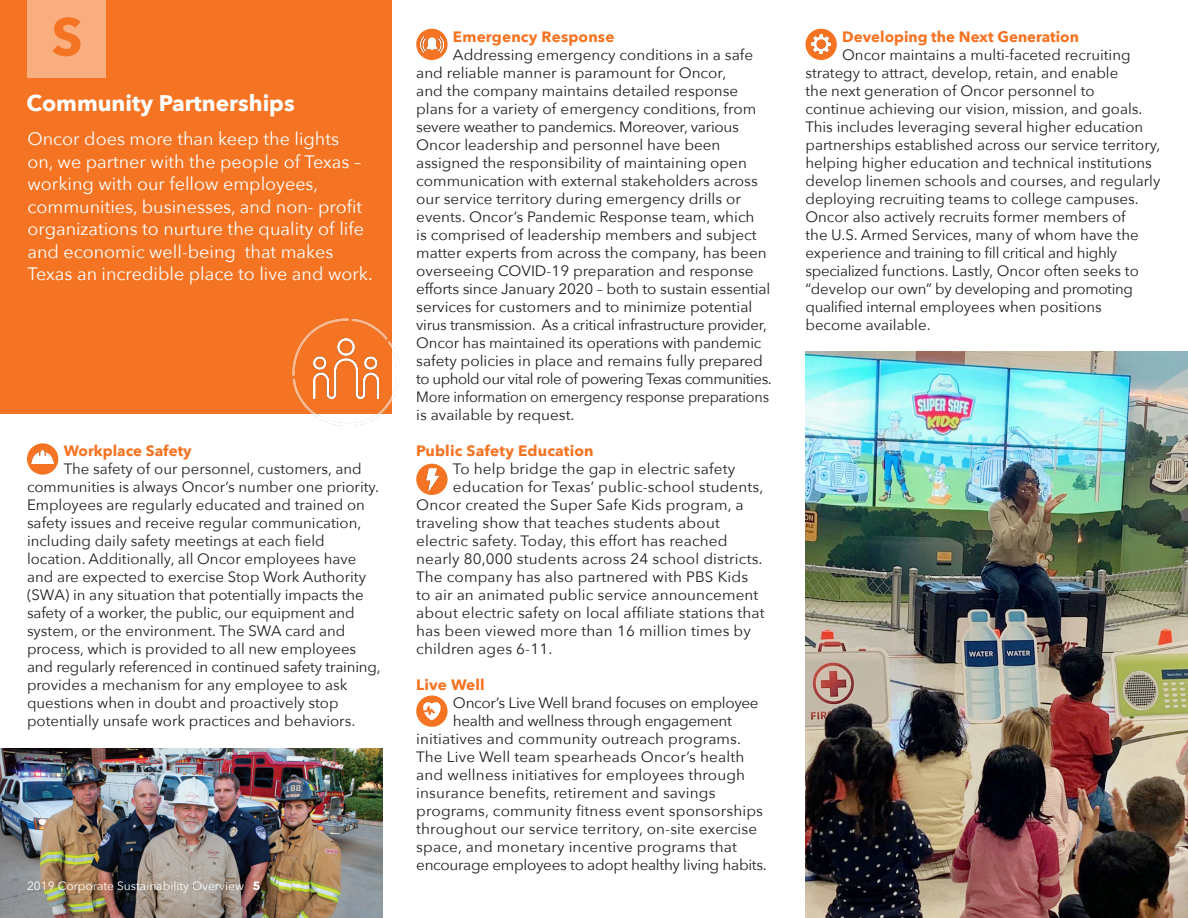
<style>
.page{position:relative;width:1188px;height:918px;background:#fff}
.page>*{position:absolute;margin:0;border:0;box-sizing:border-box;transform-origin:0 0}
.t1{font:700 52.5px "Avenir Next";color:#f57423}
.t2{font:700 22.5px "Avenir Next";color:#fff}
.t3{font:18px/22.5px "Avenir Next";color:#fff}
.t4{font:15px/18px "Avenir Next";color:#231f20}
.t5{font:15px "Avenir Next";letter-spacing:-.02em;color:#231f20}
.t6{font:700 15px "Avenir Next";color:#f57423}
.t7{font:12px "Avenir Next";color:#fff}
.s1{font-weight:700}
</style>
<div class="page">
<div style="left:0;top:0;width:391px;height:414px;background:#f57423"></div>
<div style="left:28px;top:0;width:78px;height:78px;background:#f9ae7f"></div>
<img style="left:292px;top:319px;width:107px;height:107px">
<img style="left:313px;top:339px;width:65px;height:59px">
<img style="left:806px;top:352px;width:382px;height:566px">
<img style="left:0;top:748px;width:382px;height:170px">
<div style="left:27px;top:443px;width:31px;height:32px;background:#f57423;border-radius:50%"></div>
<img style="left:31px;top:450px;width:23px;height:14px">
<div style="left:416px;top:464px;width:32px;height:31px;background:#f57423;border-radius:50%"></div>
<img style="left:426px;top:468px;width:12px;height:23px">
<div style="left:416px;top:29px;width:32px;height:31px;background:#f57423;border-radius:50%"></div>
<img style="left:421px;top:36px;width:23px;height:17px">
<div style="left:806px;top:29px;width:31px;height:31px;background:#f57423;border-radius:50%"></div>
<img style="left:811px;top:34px;width:20px;height:20px">
<div style="left:416px;top:696px;width:32px;height:31px;background:#f57423;border-radius:50%"></div>
<svg style="left:423px;top:702px;width:18px;height:18px"></svg>
<h1 class="t1" style="left:52px;top:-8px;width:33px">S</h1>
<h2 class="t2" style="left:27px;top:84px;width:270px">Community Partnerships</h2>
<p class="t3" style="left:28px;top:127px;width:347px">Oncor does more than keep the lights<br>on, we partner with the people of Texas – working with our fellow employees, communities, businesses, and non- profit organizations to nurture the quality of life and economic well-being that makes Texas an incredible place to live and work.</p>
<p class="t6" style="left:64px;top:438px;width:130px">Workplace Safety</p>
<p class="t4" style="left:27px;top:459px;width:355px;text-indent:37px">The safety of our personnel, customers, and communities is always Oncor’s number one priority.<br>Employees are regularly educated and trained on safety issues and receive regular communication, including daily safety meetings at each field location. Additionally, all Oncor employees have and are expected to exercise Stop Work Authority (SWA) in any situation that potentially impacts the safety of a worker, the public, our equipment and system, or the environment. The SWA card and process, which is provided to all new employees and regularly referenced in continued safety training, provides a mechanism for any employee to ask questions when in doubt and proactively stop potentially unsafe work practices and behaviors.</p>
<p class="t7" style="left:27px;top:875px;width:235px">2019 Corporate Sustainability Overview <span class="s1">5</span></p>
<p class="t6" style="left:453px;top:24px;width:163px">Emergency Response</p>
<p class="t4" style="left:416px;top:45px;width:357px;text-indent:37px">Addressing emergency conditions in a safe and reliable manner is paramount for Oncor,<br>and the company maintains detailed response plans for a variety of emergency conditions, from severe weather to pandemics. Moreover, various Oncor leadership and personnel have been assigned the responsibility of maintaining open communication with external stakeholders across our service territory during emergency drills or events. Oncor’s Pandemic Response team, which<br>is comprised of leadership members and subject matter experts from across the company, has been overseeing COVID-19 preparation and response efforts since January 2020 – both to sustain essential services for customers and to minimize potential virus transmission. As a critical infrastructure provider, Oncor has maintained its operations with pandemic safety policies in place and remains fully prepared to uphold our vital role of powering Texas communities.<br>More information on emergency response preparations is available by request.</p>
<p class="t6" style="left:416px;top:438px;width:179px">Public Safety Education</p>
<p class="t4" style="left:453px;top:459px;width:284px">To help bridge the gap in electric safety</p>
<p class="t4" style="left:453px;top:477px;width:312px">education for Texas’ public-school students,</p>
<p class="t4" style="left:416px;top:495px;width:329px">Oncor created the Super Safe Kids program, a</p>
<p class="t4" style="left:416px;top:513px;width:305px">traveling show that teaches students about</p>
<p class="t4" style="left:416px;top:531px;width:313px">electric safety. Today, this effort has reached</p>
<p class="t4" style="left:416px;top:549px;width:348px">nearly 80,000 students across 24 school districts.</p>
<p class="t4" style="left:416px;top:567px;width:333px">The company has also partnered with PBS Kids</p>
<p class="t4" style="left:416px;top:585px;width:344px">to air an animated public service announcement</p>
<p class="t4" style="left:416px;top:603px;width:350px">about electric safety on local affiliate stations that</p>
<p class="t4" style="left:416px;top:621px;width:336px">has been viewed more than 16 million times by</p>
<p class="t4" style="left:416px;top:639px;width:138px">children ages 6-11.</p>
<p class="t6" style="left:416px;top:672px;width:70px">Live Well</p>
<p class="t5" style="left:453px;top:690px;width:307px">Oncor’s Live Well brand focuses on employee</p>
<p class="t5" style="left:453px;top:708px;width:280px">health and wellness through engagement</p>
<p class="t4" style="left:416px;top:729px;width:327px">initiatives and community outreach programs.</p>
<p class="t4" style="left:416px;top:747px;width:330px">The Live Well team spearheads Oncor’s health</p>
<p class="t4" style="left:416px;top:765px;width:330px">and wellness initiatives for employees through</p>
<p class="t4" style="left:416px;top:783px;width:301px">insurance benefits, retirement and savings</p>
<p class="t4" style="left:416px;top:801px;width:348px">programs, community fitness event sponsorships</p>
<p class="t4" style="left:416px;top:819px;width:342px">throughout our service territory, on-site exercise</p>
<p class="t4" style="left:416px;top:837px;width:322px">space, and monetary incentive programs that</p>
<p class="t5" style="left:416px;top:852px;width:352px">encourage employees to adopt healthy living habits.</p>
<p class="t6" style="left:842px;top:24px;width:238px">Developing the Next Generation</p>
<p class="t4" style="left:806px;top:45px;width:356px;text-indent:37px">Oncor maintains a multi-faceted recruiting strategy to attract, develop, retain, and enable<br>the next generation of Oncor personnel to<br>continue achieving our vision, mission, and goals.<br>This includes leveraging several higher education partnerships established across our service territory, helping higher education and technical institutions develop linemen schools and courses, and regularly deploying recruiting teams to college campuses.<br>Oncor also actively recruits former members of<br>the U.S. Armed Services, many of whom have the experience and training to fill critical and highly specialized functions. Lastly, Oncor often seeks to “develop our own” by developing and promoting qualified internal employees when positions become available.</p>
</div>
